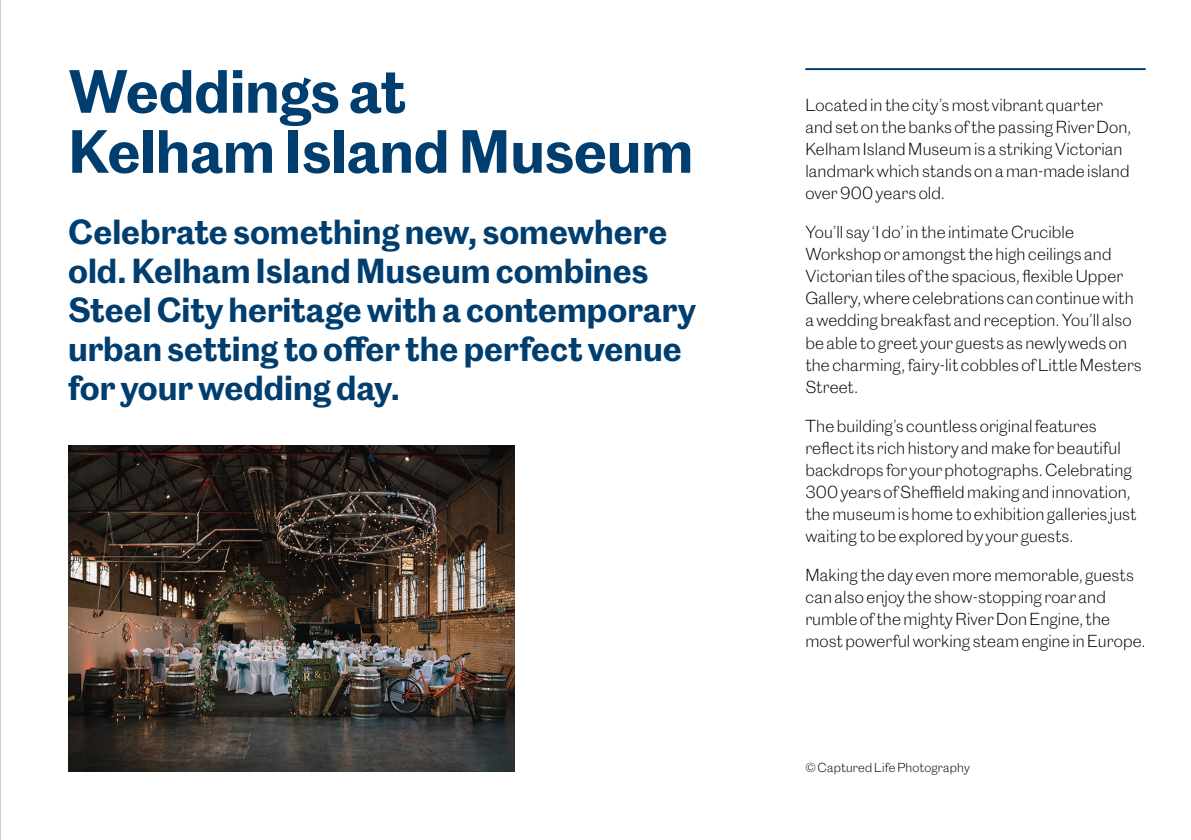
<style>
.page{position:relative;width:1191px;height:840px;background:#fff}
.page>*{position:absolute;margin:0;border:0;box-sizing:border-box;transform-origin:0 0}
.t1{font:600 56px/60px "Caslon Doric";letter-spacing:-.005em;color:#003e70}
.t2{font:600 32px/39px "Caslon Doric";color:#003e70}
.t3{font:300 16px/22px "Caslon Doric";letter-spacing:.01em;color:#000}
.t4{font:300 12px "Caslon Doric";letter-spacing:.02em;color:#000}
</style>
<div class="page">
<hr style="left:805px;top:68px;width:340px;height:2px;background:#003e70">
<img style="left:68px;top:445px;width:446px;height:326px">
<h1 class="t1" style="left:68px;top:57px;width:627px">Weddings at<br>Kelham Island Museum</h1>
<h2 class="t2" style="left:68px;top:209px;width:629px">Celebrate something new, somewhere old. Kelham Island Museum combines Steel City heritage with a contemporary urban setting to offer the perfect venue for your wedding day.</h2>
<p class="t3" style="left:805px;top:93px;width:327px">Located in the city’s most vibrant quarter and set on the banks of the passing River Don, Kelham Island Museum is a striking Victorian landmark which stands on a man-made island over 900 years old.</p>
<p class="t3" style="left:805px;top:220px;width:338px">You’ll say ‘I do’ in the intimate Crucible Workshop or amongst the high ceilings and Victorian tiles of the spacious, flexible Upper Gallery, where celebrations can continue with a wedding breakfast and reception. You’ll also be able to greet your guests as newlyweds on the charming, fairy-lit cobbles of Little Mesters Street.</p>
<p class="t3" style="left:805px;top:413px;width:332px">The building’s countless original features reflect its rich history and make for beautiful backdrops for your photographs. Celebrating 300 years of Sheffield making and innovation, the museum is home to exhibition galleries just waiting to be explored by your guests.</p>
<p class="t3" style="left:805px;top:562px;width:342px">Making the day even more memorable, guests can also enjoy the show-stopping roar and rumble of the mighty River Don Engine, the most powerful working steam engine in Europe.</p>
<p class="t4" style="left:805px;top:757px;width:166px">© Captured Life Photography</p>
</div>
